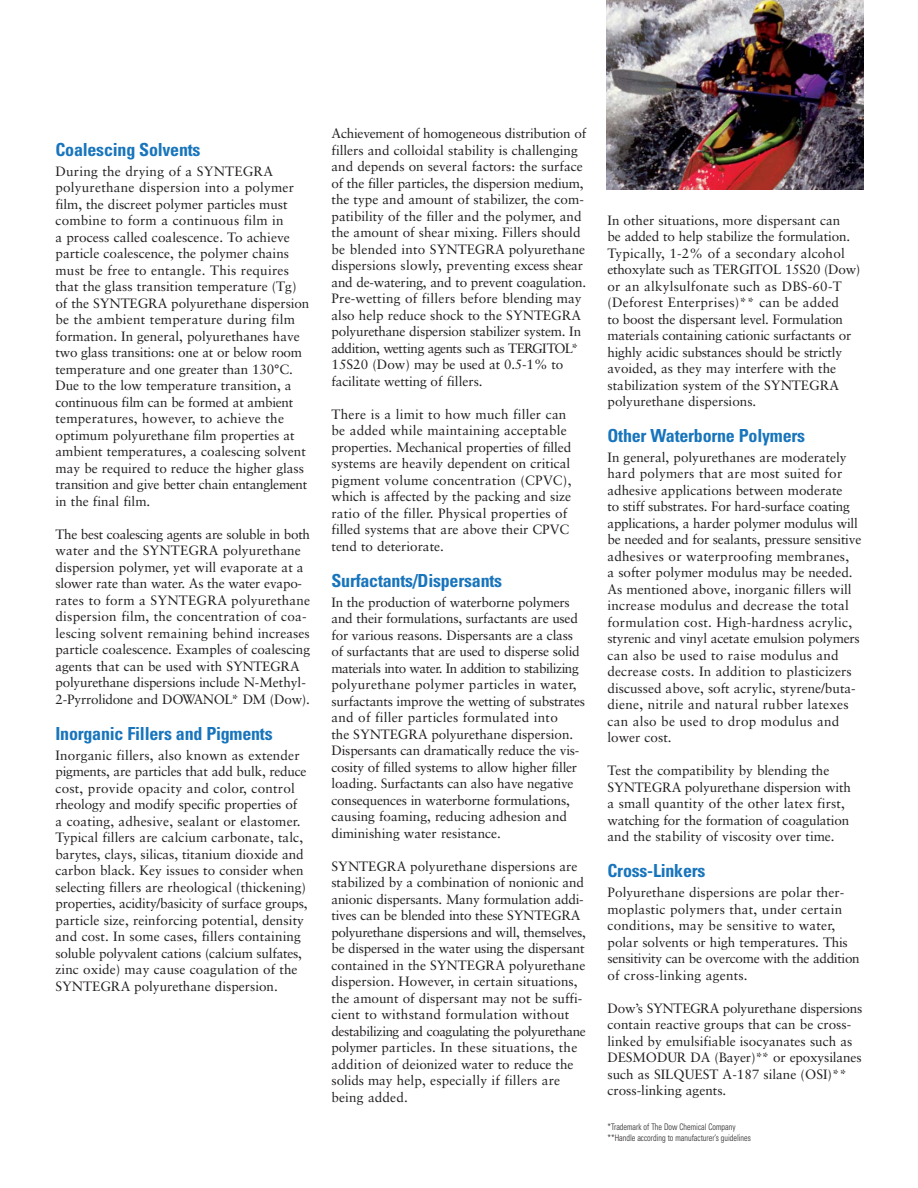
<style>
.page{position:relative;width:918px;height:1188px;background:#fff}
.page>*{position:absolute;margin:0;border:0;box-sizing:border-box;transform-origin:0 0}
.t1{font:700 condensed 18px "Univers";letter-spacing:-.015em;color:#1875bc}
.t2{font:13.5px/16.5px "Sabon";color:#231f20}
.t3{font:300 condensed 9px/10.5px "Univers";color:#231f20;scale:.9 1}
</style>
<div class="page">
<img style="left:606px;top:0;width:258px;height:190px">
<h1 class="t1" style="left:56px;top:143px;width:147px">Coalescing Solvents</h1>
<p class="t2" style="left:56px;top:164px;width:255px">During the drying of a SYNTEGRA polyurethane dispersion into a polymer film, the discreet polymer particles must combine to form a continuous film in<br>a process called coalescence. To achieve particle coalescence, the polymer chains must be free to entangle. This requires that the glass transition temperature (Tg) of the SYNTEGRA polyurethane dispersion be the ambient temperature during film formation. In general, polyurethanes have two glass transitions: one at or below room temperature and one greater than 130°C.<br>Due to the low temperature transition, a continuous film can be formed at ambient temperatures, however, to achieve the optimum polyurethane film properties at ambient temperatures, a coalescing solvent may be required to reduce the higher glass transition and give better chain entanglement in the final film.</p>
<p class="t2" style="left:56px;top:527px;width:256px">The best coalescing agents are soluble in both water and the SYNTEGRA polyurethane dispersion polymer, yet will evaporate at a slower rate than water. As the water evapo&shy;rates to form a SYNTEGRA polyurethane dispersion film, the concentration of coa&shy;lescing solvent remaining behind increases particle coalescence. Examples of coalescing agents that can be used with SYNTEGRA polyurethane dispersions include N-Methyl-2-Pyrrolidone and DOWANOL* DM (Dow).</p>
<h1 class="t1" style="left:56px;top:727px;width:219px">Inorganic Fillers and Pigments</h1>
<p class="t2" style="left:56px;top:748px;width:254px">Inorganic fillers, also known as extender pigments, are particles that add bulk, reduce cost, provide opacity and color, control rheology and modify specific properties of<br>a coating, adhesive, sealant or elastomer.<br>Typical fillers are calcium carbonate, talc, barytes, clays, silicas, titanium dioxide and carbon black. Key issues to consider when selecting fillers are rheological (thickening) properties, acidity/basicity of surface groups, particle size, reinforcing potential, density and cost. In some cases, fillers containing soluble polyvalent cations (calcium sulfates, zinc oxide) may cause coagulation of the SYNTEGRA polyurethane dispersion.</p>
<p class="t2" style="left:332px;top:127px;width:256px">Achievement of homogeneous distribution of fillers and colloidal stability is challenging and depends on several factors: the surface of the filler particles, the dispersion medium, the type and amount of stabilizer, the com&shy;patibility of the filler and the polymer, and the amount of shear mixing. Fillers should be blended into SYNTEGRA polyurethane dispersions slowly, preventing excess shear and de-watering, and to prevent coagulation.<br>Pre-wetting of fillers before blending may also help reduce shock to the SYNTEGRA polyurethane dispersion stabilizer system. In addition, wetting agents such as TERGITOL* 15S20 (Dow) may be used at 0.5-1% to facilitate wetting of fillers.</p>
<p class="t2" style="left:332px;top:407px;width:241px">There is a limit to how much filler can be added while maintaining acceptable properties. Mechanical properties of filled systems are heavily dependent on critical pigment volume concentration (CPVC), which is affected by the packing and size ratio of the filler. Physical properties of filled systems that are above their CPVC tend to deteriorate.</p>
<h1 class="t1" style="left:332px;top:574px;width:172px">Surfactants/Dispersants</h1>
<p class="t2" style="left:332px;top:595px;width:255px">In the production of waterborne polymers and their formulations, surfactants are used for various reasons. Dispersants are a class of surfactants that are used to disperse solid materials into water. In addition to stabilizing polyurethane polymer particles in water, surfactants improve the wetting of substrates and of filler particles formulated into<br>the SYNTEGRA polyurethane dispersion.<br>Dispersants can dramatically reduce the vis&shy;cosity of filled systems to allow higher filler loading. Surfactants can also have negative consequences in waterborne formulations, causing foaming, reducing adhesion and diminishing water resistance.</p>
<p class="t2" style="left:332px;top:859px;width:256px">SYNTEGRA polyurethane dispersions are stabilized by a combination of nonionic and anionic dispersants. Many formulation addi&shy;tives can be blended into these SYNTEGRA polyurethane dispersions and will, themselves, be dispersed in the water using the dispersant contained in the SYNTEGRA polyurethane dispersion. However, in certain situations, the amount of dispersant may not be suffi&shy;cient to withstand formulation without destabilizing and coagulating the polyurethane polymer particles. In these situations, the addition of deionized water to reduce the solids may help, especially if fillers are being added.</p>
<p class="t2" style="left:608px;top:213px;width:254px">In other situations, more dispersant can<br>be added to help stabilize the formulation.<br>Typically, 1-2% of a secondary alcohol ethoxylate such as TERGITOL 15S20 (Dow) or an alkylsulfonate such as DBS-60-T (Deforest Enterprises)** can be added<br>to boost the dispersant level. Formulation materials containing cationic surfactants or highly acidic substances should be strictly avoided, as they may interfere with the stabilization system of the SYNTEGRA polyurethane dispersions.</p>
<h1 class="t1" style="left:608px;top:429px;width:199px">Other Waterborne Polymers</h1>
<p class="t2" style="left:608px;top:450px;width:255px">In general, polyurethanes are moderately hard polymers that are most suited for adhesive applications between moderate<br>to stiff substrates. For hard-surface coating applications, a harder polymer modulus will be needed and for sealants, pressure sensitive adhesives or waterproofing membranes,<br>a softer polymer modulus may be needed.<br>As mentioned above, inorganic fillers will increase modulus and decrease the total formulation cost. High-hardness acrylic, styrenic and vinyl acetate emulsion polymers can also be used to raise modulus and decrease costs. In addition to plasticizers discussed above, soft acrylic, styrene/buta&shy;diene, nitrile and natural rubber latexes can also be used to drop modulus and lower cost.</p>
<p class="t2" style="left:608px;top:763px;width:245px">Test the compatibility by blending the SYNTEGRA polyurethane dispersion with a small quantity of the other latex first, watching for the formation of coagulation and the stability of viscosity over time.</p>
<h1 class="t1" style="left:608px;top:864px;width:100px">Cross-Linkers</h1>
<p class="t2" style="left:608px;top:885px;width:254px">Polyurethane dispersions are polar ther&shy;moplastic polymers that, under certain conditions, may be sensitive to water, polar solvents or high temperatures. This sensitivity can be overcome with the addition of cross-linking agents.</p>
<p class="t2" style="left:608px;top:1001px;width:256px">Dow’s SYNTEGRA polyurethane dispersions contain reactive groups that can be cross&shy;linked by emulsifiable isocyanates such as DESMODUR DA (Bayer)** or epoxysilanes such as SILQUEST A-187 silane (OSI)** cross-linking agents.</p>
<p class="t3" style="left:608px;top:1123px;width:161px">*Trademark of The Dow Chemical Company **Handle according to manufacturer’s guidelines</p>
</div>
